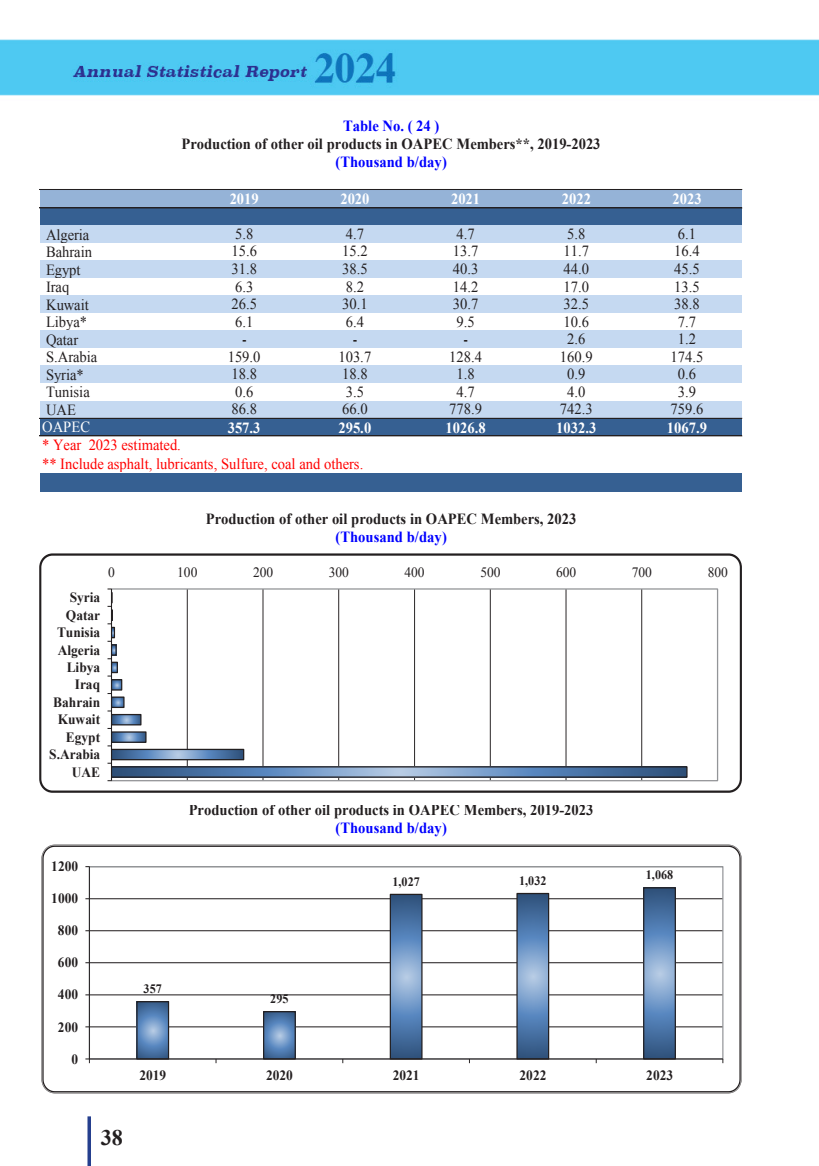
<style>
.page{position:relative;width:819px;height:1166px;background:#fff}
.page>*{position:absolute;margin:0;border:0;box-sizing:border-box;transform-origin:0 0}
.t1{font:700 22.22px "Times New Roman";color:#231f20}
.t2{font:15.4px "Times New Roman";color:#231f20;scale:.94 1}
.t3{font:700 15.4px/18px "Times New Roman";color:#231f20;text-align:center;scale:.94 1}
.t4{font:15.4px/18.6px "Times New Roman";color:#f00;scale:.94 1}
.t5{font:700 15.4px "Times New Roman";color:#fff;scale:.94 1}
.t6{font:700 15.4px "Times New Roman";letter-spacing:.005em;color:#00f;scale:.94 1}
.t7{font:15.4px "Times New Roman";color:#fff;scale:.94 1}
.t8{font:700 14.17px/17.5px "Times New Roman";color:#231f20;text-align:right;scale:.94 1}
.t9{font:14.17px "Times New Roman";color:#231f20;scale:.94 1}
.t10{font:700 12.78px "Times New Roman";letter-spacing:.005em;color:#231f20;scale:.94 1}
.t11{font:700 12.78px "Arial";color:#231f20;scale:.94 1}
.s1{color:#00f}
</style>
<div class="page">
<svg style="left:87px;top:1116px;width:4px;height:50px"></svg>
<img style="left:0;top:39px;width:819px;height:57px">
<div style="left:40px;top:189px;width:701px;height:19px;background:#95b3d7"></div>
<div style="left:40px;top:208px;width:701px;height:18px;background:#366092"></div>
<div style="left:40px;top:225px;width:701px;height:18px;background:#c5d9f1"></div>
<div style="left:40px;top:260px;width:701px;height:18px;background:#c5d9f1"></div>
<div style="left:40px;top:295px;width:701px;height:18px;background:#c5d9f1"></div>
<div style="left:40px;top:330px;width:701px;height:18px;background:#c5d9f1"></div>
<div style="left:40px;top:366px;width:701px;height:17px;background:#c5d9f1"></div>
<div style="left:40px;top:401px;width:701px;height:17px;background:#c5d9f1"></div>
<div style="left:40px;top:418px;width:701px;height:18px;background:#366092"></div>
<div style="left:40px;top:473px;width:701px;height:18px;background:#366092"></div>
<hr style="left:40px;top:189px;width:701px;height:1px;background:#231f20">
<hr style="left:40px;top:208px;width:701px;height:1px;background:#231f20">
<hr style="left:40px;top:418px;width:701px;height:1px;background:#231f20">
<hr style="left:40px;top:435px;width:701px;height:1px;background:#231f20">
<hr style="left:40px;top:436px;width:701px;height:1px;background:#231f20">
<hr style="left:187px;top:589px;width:1px;height:192px;background:#231f20">
<hr style="left:263px;top:589px;width:1px;height:192px;background:#231f20">
<hr style="left:338px;top:589px;width:1px;height:192px;background:#231f20">
<hr style="left:414px;top:589px;width:1px;height:192px;background:#231f20">
<hr style="left:490px;top:589px;width:1px;height:192px;background:#231f20">
<hr style="left:565px;top:589px;width:1px;height:192px;background:#231f20">
<hr style="left:641px;top:589px;width:1px;height:192px;background:#231f20">
<div style="left:111px;top:588px;width:607px;height:193px;border:1px solid #939598"></div>
<svg style="left:113px;top:716px;width:26px;height:7px"></svg>
<div style="left:111px;top:714px;width:30px;height:11px;border:1px solid #231f20"></div>
<svg style="left:113px;top:733px;width:31px;height:8px"></svg>
<div style="left:111px;top:731px;width:35px;height:12px;border:1px solid #231f20"></div>
<svg style="left:113px;top:751px;width:129px;height:7px"></svg>
<div style="left:111px;top:749px;width:133px;height:11px;border:1px solid #231f20"></div>
<svg style="left:113px;top:768px;width:572px;height:8px;background:#6388b5"></svg>
<div style="left:111px;top:766px;width:576px;height:12px;border:1px solid #231f20"></div>
<hr style="left:111px;top:589px;width:1px;height:192px;background:#231f20">
<svg style="left:107px;top:589px;width:17px;height:123px"></svg>
<div style="left:39px;top:553px;width:703px;height:240px;border:2px solid #231f20;border-radius:13px"></div>
<svg style="left:41px;top:844px;width:700px;height:249px"></svg>
<p class="t3" style="left:181px;top:117px;width:447px"><span class="s1">Table No. ( 24 )<br></span>Production of other oil products in OAPEC Members**, 2019-2023 <span class="s1">(Thousand b/day)</span></p>
<p class="t5" style="left:230px;top:188px;width:33px">2019</p>
<p class="t5" style="left:340px;top:188px;width:33px">2020</p>
<p class="t5" style="left:451px;top:188px;width:33px">2021</p>
<p class="t5" style="left:561px;top:188px;width:33px">2022</p>
<p class="t5" style="left:672px;top:188px;width:33px">2023</p>
<p class="t2" style="left:46px;top:224px;width:48px">Algeria</p>
<p class="t2" style="left:235px;top:223px;width:21px">5.8</p>
<p class="t2" style="left:346px;top:223px;width:21px">4.7</p>
<p class="t2" style="left:456px;top:223px;width:21px">4.7</p>
<p class="t2" style="left:567px;top:223px;width:21px">5.8</p>
<p class="t2" style="left:677px;top:223px;width:21px">6.1</p>
<p class="t2" style="left:46px;top:241px;width:50px">Bahrain</p>
<p class="t2" style="left:231px;top:241px;width:29px">15.6</p>
<p class="t2" style="left:342px;top:241px;width:29px">15.2</p>
<p class="t2" style="left:453px;top:241px;width:29px">13.7</p>
<p class="t2" style="left:563px;top:241px;width:29px">11.7</p>
<p class="t2" style="left:674px;top:241px;width:29px">16.4</p>
<p class="t2" style="left:46px;top:259px;width:38px">Egypt</p>
<p class="t2" style="left:231px;top:258px;width:29px">31.8</p>
<p class="t2" style="left:342px;top:258px;width:29px">38.5</p>
<p class="t2" style="left:453px;top:258px;width:29px">40.3</p>
<p class="t2" style="left:563px;top:258px;width:29px">44.0</p>
<p class="t2" style="left:674px;top:258px;width:29px">45.5</p>
<p class="t2" style="left:46px;top:277px;width:26px">Iraq</p>
<p class="t2" style="left:235px;top:276px;width:21px">6.3</p>
<p class="t2" style="left:346px;top:276px;width:21px">8.2</p>
<p class="t2" style="left:453px;top:276px;width:29px">14.2</p>
<p class="t2" style="left:563px;top:276px;width:29px">17.0</p>
<p class="t2" style="left:674px;top:276px;width:29px">13.5</p>
<p class="t2" style="left:46px;top:294px;width:47px">Kuwait</p>
<p class="t2" style="left:231px;top:293px;width:29px">26.5</p>
<p class="t2" style="left:342px;top:293px;width:29px">30.1</p>
<p class="t2" style="left:453px;top:293px;width:29px">30.7</p>
<p class="t2" style="left:563px;top:293px;width:29px">32.5</p>
<p class="t2" style="left:674px;top:293px;width:29px">38.8</p>
<p class="t2" style="left:46px;top:312px;width:45px">Libya*</p>
<p class="t2" style="left:235px;top:311px;width:21px">6.1</p>
<p class="t2" style="left:346px;top:311px;width:21px">6.4</p>
<p class="t2" style="left:456px;top:311px;width:21px">9.5</p>
<p class="t2" style="left:563px;top:311px;width:29px">10.6</p>
<p class="t2" style="left:677px;top:311px;width:21px">7.7</p>
<p class="t2" style="left:46px;top:329px;width:36px">Qatar</p>
<p class="t11" style="left:242px;top:331px;width:6px">-</p>
<p class="t11" style="left:353px;top:331px;width:6px">-</p>
<p class="t11" style="left:463px;top:331px;width:6px">-</p>
<p class="t2" style="left:567px;top:329px;width:21px">2.6</p>
<p class="t2" style="left:677px;top:329px;width:21px">1.2</p>
<p class="t2" style="left:46px;top:347px;width:56px">S.Arabia</p>
<p class="t2" style="left:228px;top:346px;width:36px">159.0</p>
<p class="t2" style="left:338px;top:346px;width:36px">103.7</p>
<p class="t2" style="left:449px;top:346px;width:36px">128.4</p>
<p class="t2" style="left:559px;top:346px;width:36px">160.9</p>
<p class="t2" style="left:670px;top:346px;width:36px">174.5</p>
<p class="t2" style="left:46px;top:364px;width:42px">Syria*</p>
<p class="t2" style="left:231px;top:364px;width:29px">18.8</p>
<p class="t2" style="left:342px;top:364px;width:29px">18.8</p>
<p class="t2" style="left:456px;top:364px;width:21px">1.8</p>
<p class="t2" style="left:567px;top:364px;width:21px">0.9</p>
<p class="t2" style="left:677px;top:364px;width:21px">0.6</p>
<p class="t2" style="left:46px;top:382px;width:48px">Tunisia</p>
<p class="t2" style="left:235px;top:381px;width:21px">0.6</p>
<p class="t2" style="left:346px;top:381px;width:21px">3.5</p>
<p class="t2" style="left:456px;top:381px;width:21px">4.7</p>
<p class="t2" style="left:567px;top:381px;width:21px">4.0</p>
<p class="t2" style="left:677px;top:381px;width:21px">3.9</p>
<p class="t2" style="left:46px;top:399px;width:33px">UAE</p>
<p class="t2" style="left:231px;top:399px;width:29px">86.8</p>
<p class="t2" style="left:342px;top:399px;width:29px">66.0</p>
<p class="t2" style="left:449px;top:399px;width:36px">778.9</p>
<p class="t2" style="left:559px;top:399px;width:36px">742.3</p>
<p class="t2" style="left:670px;top:399px;width:36px">759.6</p>
<p class="t7" style="left:42px;top:417px;width:52px">OAPEC</p>
<p class="t5" style="left:228px;top:417px;width:36px">357.3</p>
<p class="t5" style="left:338px;top:417px;width:36px">295.0</p>
<p class="t5" style="left:445px;top:417px;width:44px">1026.8</p>
<p class="t5" style="left:556px;top:417px;width:44px">1032.3</p>
<p class="t5" style="left:667px;top:417px;width:44px">1067.9</p>
<p class="t4" style="left:42px;top:436px;width:343px">* Year 2023 estimated.<br>** Include asphalt, lubricants, Sulfure, coal and others.</p>
<p class="t3" style="left:206px;top:509px;width:396px">Production of other oil products in OAPEC Members, 2023 <span class="s1">(Thousand b/day)</span></p>
<p class="t8" style="left:49px;top:588px;width:56px">Syria<br>Qatar<br>Tunisia<br>Algeria<br>Libya<br>Iraq<br>Bahrain<br>Kuwait<br>Egypt<br>S.Arabia<br>UAE</p>
<p class="t9" style="left:108px;top:562px;width:9px">0</p>
<p class="t9" style="left:177px;top:562px;width:23px">100</p>
<p class="t9" style="left:253px;top:562px;width:23px">200</p>
<p class="t9" style="left:329px;top:562px;width:23px">300</p>
<p class="t9" style="left:404px;top:562px;width:23px">400</p>
<p class="t9" style="left:480px;top:562px;width:23px">500</p>
<p class="t9" style="left:556px;top:562px;width:23px">600</p>
<p class="t9" style="left:632px;top:562px;width:23px">700</p>
<p class="t9" style="left:707px;top:562px;width:23px">800</p>
<p class="t8" style="left:51px;top:857px;width:30px">1200</p>
<p class="t8" style="left:51px;top:889px;width:30px">1000</p>
<p class="t8" style="left:58px;top:921px;width:23px">800</p>
<p class="t8" style="left:58px;top:953px;width:23px">600</p>
<p class="t8" style="left:58px;top:985px;width:23px">400</p>
<p class="t8" style="left:58px;top:1017px;width:23px">200</p>
<p class="t8" style="left:71px;top:1050px;width:9px">0</p>
<p class="t3" style="left:189px;top:801px;width:432px">Production of other oil products in OAPEC Members, 2019-2023</p>
<p class="t10" style="left:143px;top:980px;width:21px">357</p>
<p class="t10" style="left:270px;top:990px;width:21px">295</p>
<p class="t6" style="left:335px;top:817px;width:120px">(Thousand b/day)</p>
<p class="t10" style="left:392px;top:873px;width:31px">1,027</p>
<p class="t10" style="left:519px;top:872px;width:31px">1,032</p>
<p class="t10" style="left:646px;top:866px;width:31px">1,068</p>
<p class="t8" style="left:139px;top:1066px;width:30px">2019</p>
<p class="t8" style="left:266px;top:1066px;width:30px">2020</p>
<p class="t8" style="left:393px;top:1066px;width:30px">2021</p>
<p class="t8" style="left:519px;top:1066px;width:30px">2022</p>
<p class="t8" style="left:646px;top:1066px;width:30px">2023</p>
<h1 class="t1" style="left:101px;top:1122px;width:24px">38</h1>
</div>
